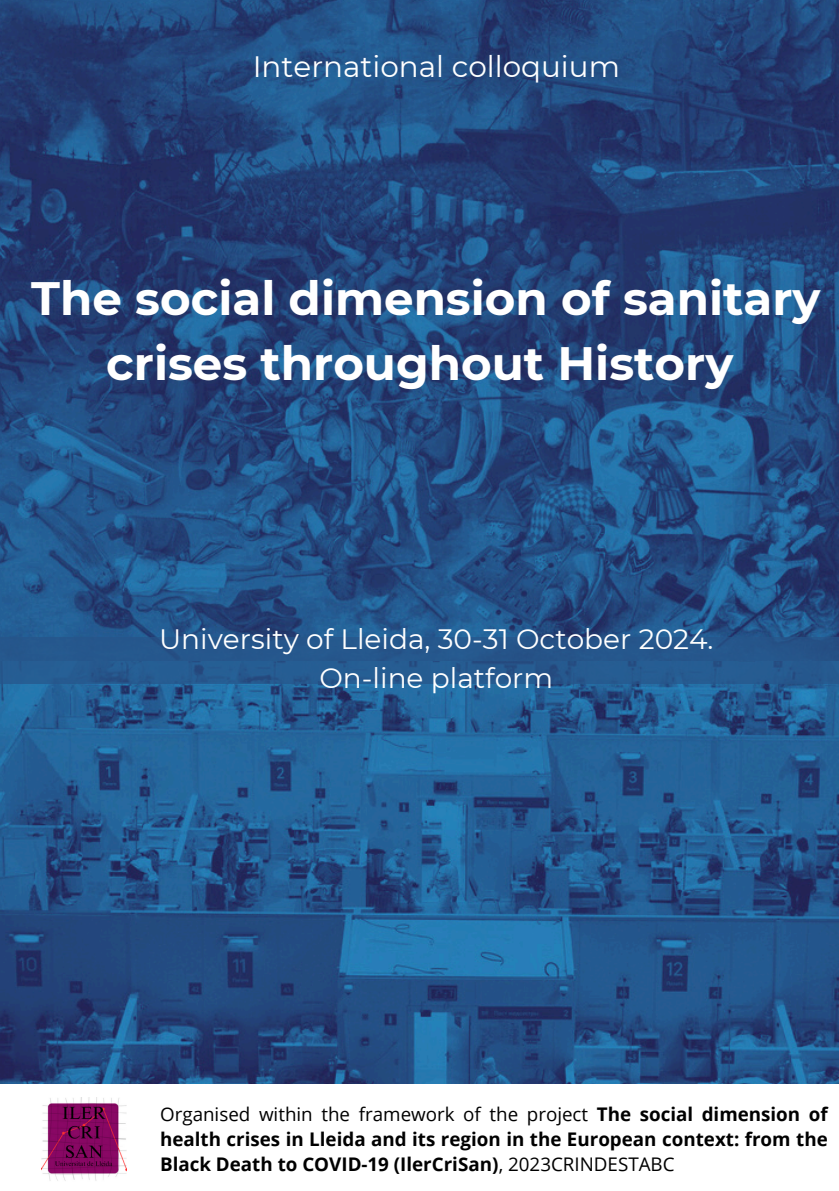
<style>
.page{position:relative;width:839px;height:1191px;background:#fff}
.page>*{position:absolute;margin:0;border:0;box-sizing:border-box;transform-origin:0 0}
.t1{font:700 46.8px/65.4px "Montserrat";color:#fff;text-align:center}
.t2{font:29.4px "Montserrat";color:#fff}
.t3{font:28px/39px "Montserrat";color:#fff;text-align:center}
.t4{font:700 18.8px/25px "Open Sans";color:#000;text-align:justify}
.s1{font-weight:400}
</style>
<div class="page">
<img style="left:0;top:684px;width:838px;height:400px">
<img style="left:0;top:0;width:838px;height:637px">
<div style="left:0;top:637px;width:838px;height:47px;background:#27558a"></div>
<img style="left:42px;top:1097px;width:84px;height:84px">
<h2 class="t2" style="left:253px;top:49px;width:368px">International colloquium</h2>
<h1 class="t1" style="left:31px;top:265px;width:790px">The social dimension of sanitary crises throughout History</h1>
<p class="t3" style="left:159px;top:619px;width:556px">University of Lleida, 30-31 October 2024.<br>On-line platform</p>
<p class="t4" style="left:160px;top:1101px;width:669px"><span class="s1">Organised within the framework of the project</span> The social dimension of health crises in Lleida and its region in the European context: from the Black Death to COVID-19 (IlerCriSan)<span class="s1">, 2023CRINDESTABC</span></p>
</div>
